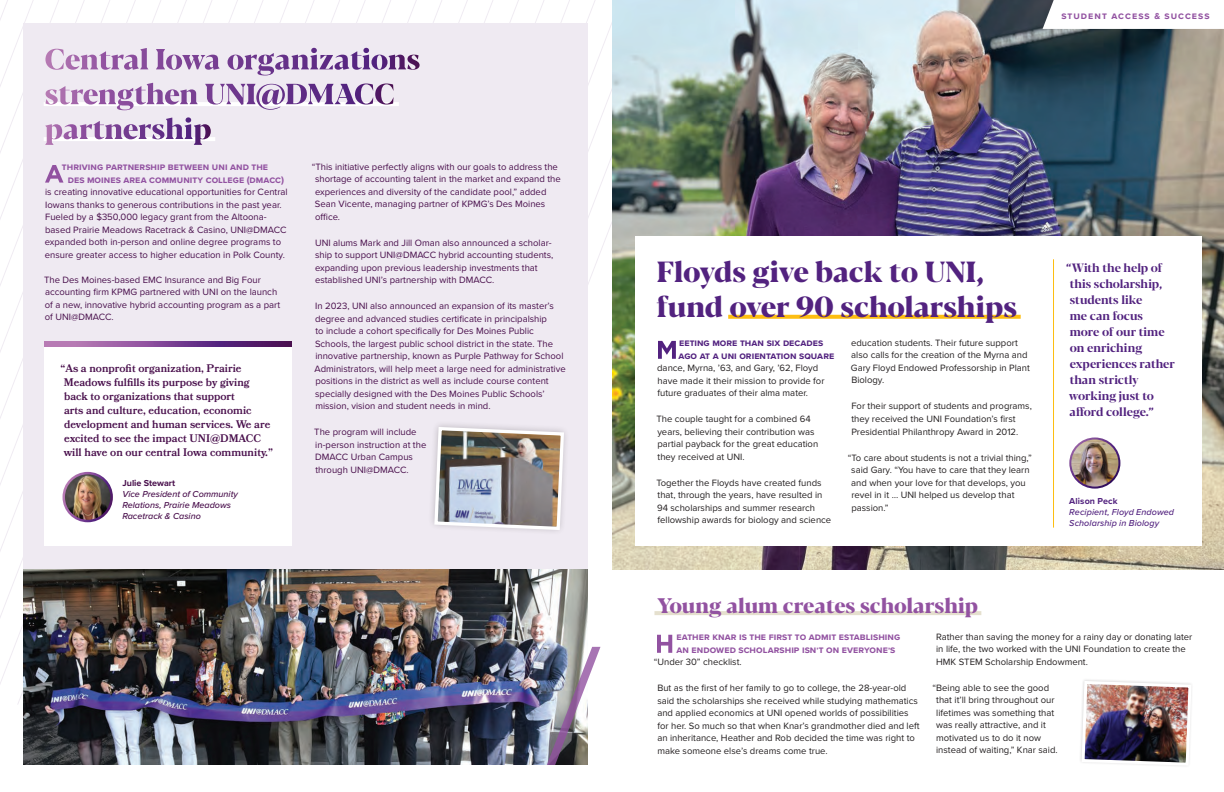
<style>
.page{position:relative;width:1224px;height:792px;background:#fff}
.page>*{position:absolute;margin:0;border:0;box-sizing:border-box;transform-origin:0 0}
.t1{font:700 expanded 29px/34.8px "Blacker Pro Dis";color:#52227f}
.t2{font:700 expanded 21px "Blacker Pro Dis";color:#9252a1}
.t3{font:700 12px/16px "Blacker Pro Dis";letter-spacing:-.005em;color:#52227f}
.t4{font:600 11px/14px "Bookmania";color:#480e4b}
.t5{font:700 10px/12.5px "Proxima Nova";letter-spacing:.005em;color:#9252a1}
.t6{font:700 10px/12.5px "Proxima Nova";letter-spacing:.005em;color:#52227f}
.t7{font:700 10px "Proxima Nova";letter-spacing:.1em;color:#9252a1}
.t8{font:9.5px/12.5px "Proxima Nova";color:#480e4b}
.t9{font:9.5px/12.5px "Proxima Nova";color:#231f20}
.t10{font:italic 500 9px/11px "Proxima Nova";color:#480e4b}
.t11{font:italic 500 9px/11px "Proxima Nova";letter-spacing:.01em;color:#52227f}
.t12{font:700 9px "Proxima Nova";color:#480e4b}
.s1{font-size:10.8px}
.s2{font-size:9px}
.s3{font-weight:700;font-style:normal}
.s4{font-size:8px}
</style>
<div class="page">
<div style="left:23px;top:23px;width:565px;height:559px;background:#efeaf2"></div>
<hr style="left:44px;top:137px;width:171px;height:4px;background:#fff">
<svg style="left:44px;top:102px;width:355px;height:4px"></svg>
<svg style="left:45px;top:117px;width:166px;height:28px"></svg>
<svg style="left:59px;top:83px;width:335px;height:27px"></svg>
<svg style="left:45px;top:48px;width:375px;height:27px"></svg>
<svg style="left:45px;top:165px;width:19px;height:18px"></svg>
<div style="left:45px;top:344px;width:247px;height:202px;background:#fff"></div>
<svg style="left:45px;top:341px;width:247px;height:6px"></svg>
<img style="left:64px;top:473px;width:48px;height:48px;border-radius:24px">
<div style="left:63px;top:472px;width:50px;height:50px;border:2px solid #fff;border-radius:50%"></div>
<img style="left:23px;top:569px;width:565px;height:196px">
<img style="left:432px;top:424px;width:134px;height:108px">
<img style="left:612px;top:0;width:612px;height:569px">
<svg style="left:1043px;top:0;width:181px;height:29px"></svg>
<div style="left:636px;top:236px;width:566px;height:310px;background:#fff"></div>
<svg style="left:728px;top:315px;width:293px;height:4px"></svg>
<img style="left:1070px;top:439px;width:49px;height:49px;border-radius:25px">
<div style="left:1069px;top:437px;width:51px;height:52px;border:2px solid #fff;border-radius:50%"></div>
<svg style="left:658px;top:341px;width:18px;height:18px"></svg>
<hr style="left:1053px;top:259px;width:1px;height:269px;background:#fdbe12">
<hr style="left:654px;top:611px;width:327px;height:4px;background:#e5e0ce">
<img style="left:1080px;top:680px;width:112px;height:86px">
<svg style="left:547px;top:635px;width:126px;height:130px"></svg>
<p class="t5" style="left:68px;top:160px;width:218px;text-indent:-6px">thriving partnership between uni and the des moines area community college (dmacc)</p>
<p class="t8" style="left:45px;top:185px;width:244px">is creating innovative educational opportunities for Central Iowans thanks to generous contributions in the past year.<br>Fueled by a $350,000 legacy grant from the Altoona&shy;based Prairie Meadows Racetrack &amp; Casino, UNI@DMACC expanded both in-person and online degree programs to ensure greater access to higher education in Polk County.</p>
<p class="t8" style="left:44px;top:273px;width:238px">The Des Moines-based EMC Insurance and Big Four accounting firm KPMG partnered with UNI on the launch of a new, innovative hybrid accounting program as a part of UNI@DMACC.</p>
<p class="t4" style="left:60px;top:362px;width:214px"><span class="s1">“</span>As a nonprofit organization, Prairie Meadows fulfills its purpose by giving<br>back to organizations that support<br>arts and culture, education, economic development and human services. We are excited to see the impact UNI@DMACC will have on our central Iowa community.<span class="s1">”</span></p>
<p class="t12" style="left:122px;top:476px;width:54px">Julie Stewart</p>
<p class="t10" style="left:122px;top:488px;width:117px">Vice President of Community<br>Relations, Prairie Meadows<br>Racetrack &amp; Casino</p>
<p class="t8" style="left:315px;top:160px;width:247px;text-indent:-3px">“This initiative perfectly aligns with our goals to address the shortage of accounting talent in the market and expand the experiences and diversity of the candidate pool,” added Sean Vicente, managing partner of KPMG’s Des Moines office.</p>
<p class="t8" style="left:315px;top:236px;width:240px">UNI alums Mark and Jill Oman also announced a scholar&shy;ship to support UNI@DMACC hybrid accounting students, expanding upon previous leadership investments that established UNI’s partnership with DMACC.</p>
<p class="t8" style="left:315px;top:299px;width:253px">In 2023, UNI also announced an expansion of its master’s degree and advanced studies certificate in principalship<br>to include a cohort specifically for Des Moines Public Schools, the largest public school district in the state. The innovative partnership, known as Purple Pathway for School Administrators, will help meet a large need for administrative positions in the district as well as include course content specially designed with the Des Moines Public Schools’ mission, vision and student needs in mind.</p>
<p class="t8" style="left:314px;top:425px;width:114px">The program will include in-person instruction at the<br>DMACC Urban Campus through UNI@DMACC.</p>
<p class="t7" style="left:1061px;top:8px;width:150px">student access <span class="s2">&amp;</span> success</p>
<p class="t1" style="left:657px;top:253px;width:362px">Floyds give back to UNI, fund over 90 scholarships</p>
<p class="t6" style="left:679px;top:337px;width:157px">eeting more than six decades ago at a uni orientation square</p>
<p class="t9" style="left:657px;top:362px;width:169px">dance, Myrna, ’63, and Gary, ’62, Floyd have made it their mission to provide for future graduates of their alma mater.</p>
<p class="t9" style="left:656px;top:413px;width:163px">The couple taught for a combined 64 years, believing their contribution was partial payback for the great education they received at UNI.</p>
<p class="t9" style="left:656px;top:476px;width:176px">Together the Floyds have created funds that, through the years, have resulted in 94 scholarships and summer research fellowship awards for biology and science</p>
<p class="t9" style="left:851px;top:336px;width:181px">education students. Their future support also calls for the creation of the Myrna and Gary Floyd Endowed Professorship in Plant Biology.</p>
<p class="t9" style="left:851px;top:400px;width:182px">For their support of students and programs, they received the UNI Foundation’s first<br>Presidential Philanthropy Award in 2012.</p>
<p class="t9" style="left:851px;top:451px;width:182px;text-indent:-3px">“To care about students is not a trivial thing,” said Gary. “You have to care that they learn and when your love for that develops, you revel in it … UNI helped us develop that passion.”</p>
<p class="t3" style="left:1066px;top:259px;width:110px">“With the help of this scholarship, students like<br>me can focus<br>more of our time on enriching experiences rather than strictly working just to afford college.”</p>
<p class="t11" style="left:1069px;top:496px;width:106px"><span class="s3">Alison Peck<br></span>Recipient, Floyd Endowed<br>Scholarship in Biology</p>
<p class="t2" style="left:657px;top:590px;width:323px">Young alum creates scholarship</p>
<p class="t5" style="left:677px;top:630px;width:225px">eather knar is the first to admit establishing an endowed scholarship isn<span class="s4">’</span>t on everyone<span class="s4">’</span>s</p>
<p class="t9" style="left:654px;top:655px;width:89px">“Under 30” checklist.</p>
<p class="t9" style="left:657px;top:681px;width:264px">But as the first of her family to go to college, the 28-year-old said the scholarships she received while studying mathematics and applied economics at UNI opened worlds of possibilities for her. So much so that when Knar’s grandmother died and left an inheritance, Heather and Rob decided the time was right to make someone else’s dreams come true.</p>
<p class="t9" style="left:936px;top:630px;width:258px">Rather than saving the money for a rainy day or donating later in life, the two worked with the UNI Foundation to create the<br>HMK STEM Scholarship Endowment.</p>
<p class="t9" style="left:936px;top:681px;width:123px;text-indent:-4px">“Being able to see the good that it’ll bring throughout our lifetimes was something that was really attractive, and it motivated us to do it now instead of waiting,” Knar said.</p>
</div>
